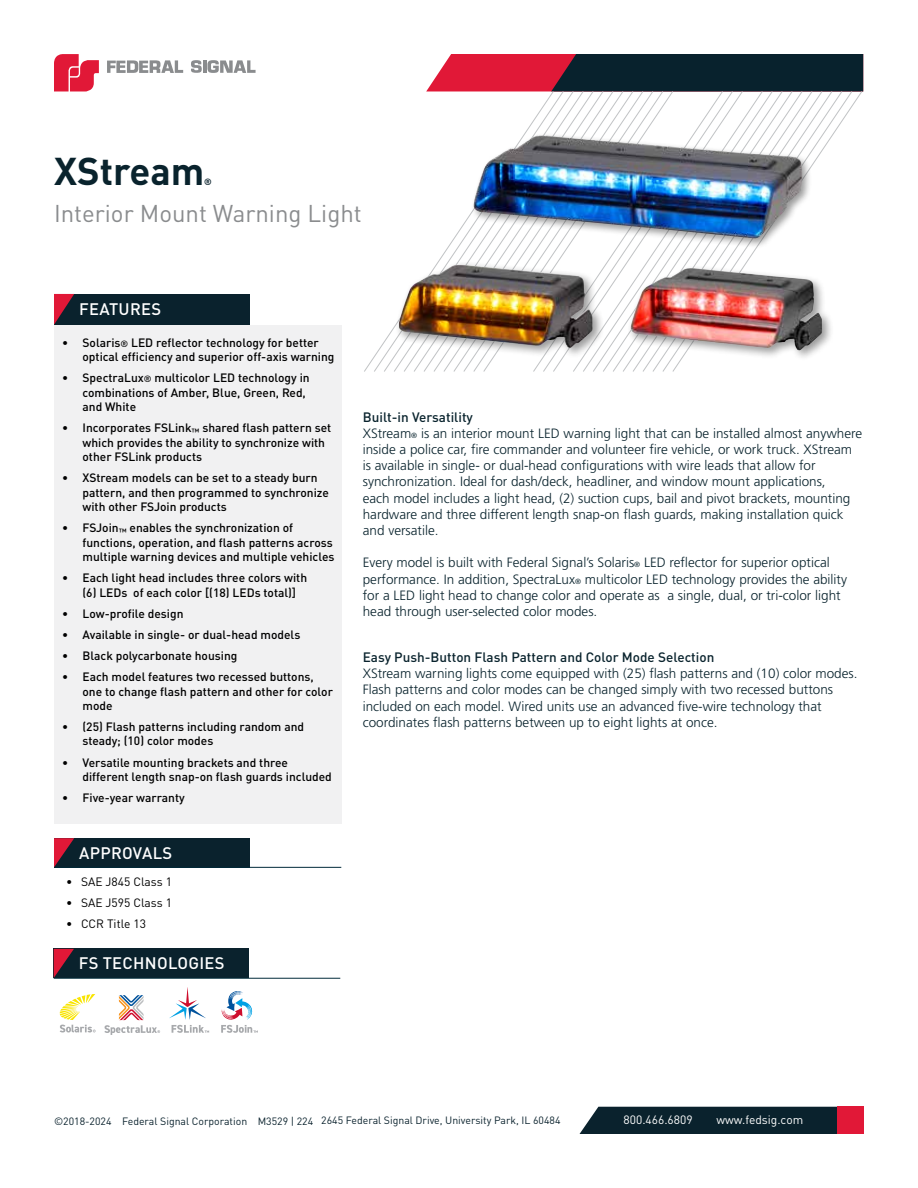
<style>
.page{position:relative;width:918px;height:1188px;background:#fff}
.page>*{position:absolute;margin:0;border:0;box-sizing:border-box;transform-origin:0 0}
.t1{font:700 38.25px "DIN Pro";color:#09232d}
.t2{font:24px "DIN Pro";color:#8a8c8e}
.t3{font:500 16.5px "DIN Pro";letter-spacing:.02em;color:#fff}
.t4{font:300 13.5px/16.2px "Frutiger LT Std";color:#09232d}
.t5{font:500 13.5px "DIN Pro";color:#09232d}
.t6{font:500 12px/14.4px "DIN Pro";color:#000}
.t7{font:12px "DIN Pro";color:#000}
.t8{font:12px "DIN Pro";color:#fff}
.t9{font:10.5px "DIN Pro";color:#0a222d}
.t10{font:700 9px "DIN Pro";color:#0a222d}
.s1{font-size:9px}
.s2{font-size:7.5px}
</style>
<div class="page">
<div style="left:837px;top:1107px;width:27px;height:27px;background:#e11837"></div>
<div style="left:580px;top:1107px;width:257px;height:27px;background:#0a222d"></div>
<svg style="left:54px;top:54px;width:45px;height:37px"></svg>
<svg style="left:191px;top:60px;width:65px;height:13px"></svg>
<svg style="left:107px;top:60px;width:76px;height:13px"></svg>
<svg style="left:426px;top:54px;width:437px;height:37px;background:#4d2536"></svg>
<svg style="left:443px;top:91px;width:30px;height:281px"></svg>
<svg style="left:483px;top:91px;width:169px;height:281px"></svg>
<svg style="left:672px;top:91px;width:190px;height:281px"></svg>
<div style="left:54px;top:294px;width:195px;height:31px;background:#0a222d"></div>
<svg style="left:54px;top:294px;width:20px;height:31px"></svg>
<div style="left:54px;top:325px;width:287px;height:498px;background:#f1f1f2"></div>
<div style="left:54px;top:838px;width:195px;height:29px;background:#0a222d"></div>
<svg style="left:54px;top:838px;width:20px;height:29px"></svg>
<hr style="left:55px;top:867px;width:286px;height:1px;background:#002a3a">
<div style="left:54px;top:949px;width:195px;height:29px;background:#0a222d"></div>
<svg style="left:54px;top:949px;width:20px;height:29px"></svg>
<hr style="left:54px;top:978px;width:286px;height:1px;background:#002a3a">
<svg style="left:60px;top:994px;width:36px;height:38px"></svg>
<svg style="left:104px;top:995px;width:56px;height:39px"></svg>
<div style="left:470px;top:132px;width:343px;height:117px;background:#000;opacity:.4"></div>
<img style="left:473px;top:135px;width:329px;height:103px">
<div style="left:627px;top:264px;width:207px;height:98px;background:#000;opacity:.4"></div>
<img style="left:631px;top:268px;width:191px;height:82px">
<div style="left:395px;top:260px;width:210px;height:99px;background:#000;opacity:.4"></div>
<img style="left:399px;top:265px;width:194px;height:83px">
<svg style="left:169px;top:987px;width:40px;height:46px"></svg>
<svg style="left:221px;top:991px;width:37px;height:42px"></svg>
<h1 class="t1" style="left:54px;top:139px;width:152px">XStream</h1>
<p class="t10" style="left:204px;top:174px;width:9px">®</p>
<h2 class="t2" style="left:54px;top:194px;width:309px">Interior Mount Warning Light</h2>
<p class="t3" style="left:79px;top:296px;width:84px">FEATURES</p>
<p class="t6" style="left:83px;top:334px;width:254px;text-indent:-20px">• Solaris<span class="s1">®</span> LED reflector technology for better optical efficiency and superior off-axis warning</p>
<p class="t6" style="left:83px;top:369px;width:229px;text-indent:-20px">• SpectraLux<span class="s1">®</span> multicolor LED technology in combinations of Amber, Blue, Green, Red, and White</p>
<p class="t6" style="left:83px;top:419px;width:250px;text-indent:-20px">• Incorporates FSLink<sub>™</sub> shared flash pattern set which provides the ability to synchronize with other FSLink products</p>
<p class="t6" style="left:83px;top:469px;width:248px;text-indent:-20px">• XStream models can be set to a steady burn pattern, and then programmed to synchronize with other FSJoin products</p>
<p class="t6" style="left:83px;top:519px;width:253px;text-indent:-20px">• FSJoin<sub>™</sub> enables the synchronization of functions, operation, and flash patterns across multiple warning devices and multiple vehicles</p>
<p class="t6" style="left:83px;top:569px;width:226px;text-indent:-20px">• Each light head includes three colors with (6) LEDs of each color [(18) LEDs total)]</p>
<p class="t6" style="left:62px;top:605px;width:123px">• Low-profile design</p>
<p class="t6" style="left:62px;top:626px;width:240px">• Available in single- or dual-head models</p>
<p class="t6" style="left:62px;top:647px;width:177px">• Black polycarbonate housing</p>
<p class="t6" style="left:83px;top:668px;width:252px;text-indent:-20px">• Each model features two recessed buttons, one to change flash pattern and other for color mode</p>
<p class="t6" style="left:83px;top:718px;width:223px;text-indent:-20px">• (25) Flash patterns including random and steady; (10) color modes</p>
<p class="t6" style="left:83px;top:754px;width:251px;text-indent:-20px">• Versatile mounting brackets and three different length snap-on flash guards included</p>
<p class="t6" style="left:62px;top:789px;width:124px">• Five-year warranty</p>
<p class="t3" style="left:79px;top:839px;width:95px">APPROVALS</p>
<p class="t7" style="left:66px;top:872px;width:107px">• SAE J845 Class 1</p>
<p class="t7" style="left:66px;top:893px;width:107px">• SAE J595 Class 1</p>
<p class="t7" style="left:66px;top:914px;width:81px">• CCR Title 13</p>
<p class="t3" style="left:79px;top:950px;width:147px">FS TECHNOLOGIES</p>
<p class="t5" style="left:363px;top:406px;width:112px">Built-in Versatility</p>
<p class="t4" style="left:363px;top:425px;width:501px">XStream<span class="s2">®</span> is an interior mount LED warning light that can be installed almost anywhere inside a police car, fire commander and volunteer fire vehicle, or work truck. XStream is available in single- or dual-head configurations with wire leads that allow for synchronization. Ideal for dash/deck, headliner, and window mount applications,<br>each model includes a light head, (2) suction cups, bail and pivot brackets, mounting hardware and three different length snap-on flash guards, making installation quick and versatile.</p>
<p class="t4" style="left:363px;top:555px;width:486px">Every model is built with Federal Signal’s Solaris<span class="s2">®</span> LED reflector for superior optical performance. In addition, SpectraLux<span class="s2">®</span> multicolor LED technology provides the ability for a LED light head to change color and operate as a single, dual, or tri-color light head through user-selected color modes.</p>
<p class="t5" style="left:363px;top:646px;width:353px">Easy Push-Button Flash Pattern and Color Mode Selection</p>
<p class="t4" style="left:363px;top:666px;width:496px">XStream warning lights come equipped with (25) flash patterns and (10) color modes.<br>Flash patterns and color modes can be changed simply with two recessed buttons included on each model. Wired units use an advanced five-wire technology that coordinates flash patterns between up to eight lights at once.</p>
<p class="t9" style="left:54px;top:1112px;width:508px">©2018-2024 Federal Signal Corporation M3529 | 224 2645 Federal Signal Drive, University Park, IL 60484</p>
<p class="t8" style="left:624px;top:1111px;width:71px">800.466.6809</p>
<p class="t8" style="left:717px;top:1111px;width:88px">www.fedsig.com</p>
</div>
